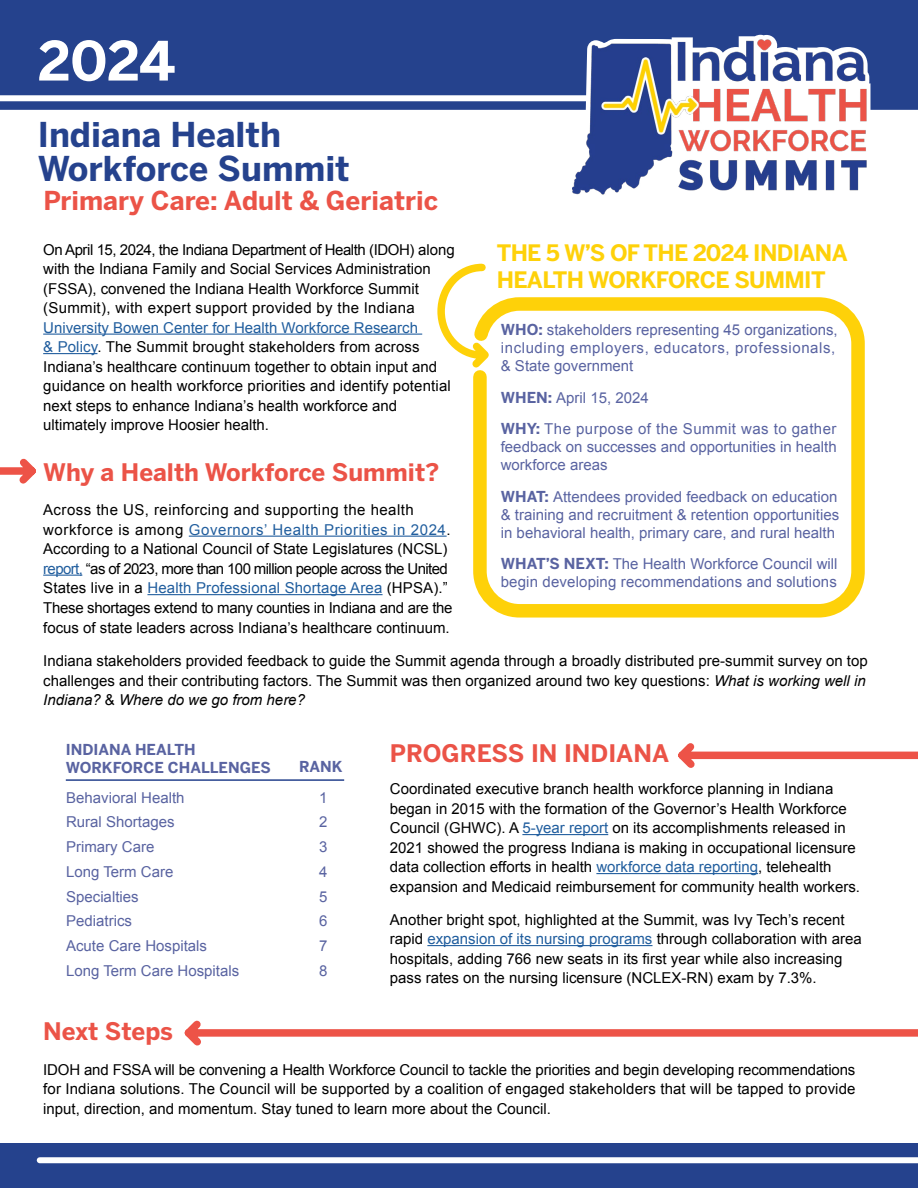
<style>
.page{position:relative;width:918px;height:1188px;background:#fff}
.page>*{position:absolute;margin:0;border:0;box-sizing:border-box;transform-origin:0 0}
.t1{font:700 53.7px "Benton Sans";color:#fff}
.t2{font:700 33.9px/33.9px "Benton Sans";color:#25428d}
.t3{font:700 25.95px "Benton Sans";color:#eb5347}
.t4{font:700 24px "Benton Sans";color:#eb5347}
.t5{font:700 22.5px/27px "Benton Sans";letter-spacing:-.03em;color:#fed109}
.t6{font:15px/19.5px "Arial";color:#000}
.t7{font:15px/24.8px "Arial";color:#5963a1}
.t8{font:15px/31.5px "Arial";letter-spacing:.03em;color:#5963a1}
.t9{font:700 15px/18px "Benton Sans";color:#5963a1}
.s1{color:#215e9e}
.s2{font-family:"Benton Sans";font-weight:700}
.s3{font-style:italic}
</style>
<div class="page">
<hr style="left:43px;top:334px;width:379px;height:1px;background:#215e9e">
<hr style="left:43px;top:353px;width:54px;height:1px;background:#215e9e">
<hr style="left:189px;top:536px;width:258px;height:1px;background:#215e9e">
<hr style="left:43px;top:575px;width:39px;height:1px;background:#215e9e">
<hr style="left:147px;top:594px;width:236px;height:1px;background:#215e9e">
<hr style="left:522px;top:834px;width:86px;height:1px;background:#215e9e">
<hr style="left:596px;top:873px;width:162px;height:1px;background:#215e9e">
<hr style="left:427px;top:945px;width:226px;height:1px;background:#215e9e">
<img style="left:573px;top:110px;width:294px;height:85px">
<svg style="left:0;top:0;width:918px;height:110px;fill:#25428d"></svg>
<div style="left:0;top:95px;width:589px;height:6px;background:#fff"></div>
<svg style="left:473px;top:297px;width:392px;height:321px"></svg>
<svg style="left:437px;top:263px;width:59px;height:111px"></svg>
<svg style="left:0;top:458px;width:36px;height:26px"></svg>
<svg style="left:184px;top:1020px;width:734px;height:26px"></svg>
<svg style="left:678px;top:743px;width:240px;height:25px"></svg>
<hr style="left:66px;top:779px;width:278px;height:2px;background:#25428d">
<div style="left:0;top:1143px;width:918px;height:45px;background:#25428d"></div>
<div style="left:40px;top:1157px;width:878px;height:6px;background:#fff"></div>
<h1 class="t1" style="left:38px;top:27px;width:139px">2024</h1>
<h2 class="t2" style="left:38px;top:118px;width:314px">Indiana Health<br>Workforce Summit</h2>
<h3 class="t3" style="left:44px;top:184px;width:396px">Primary Care: Adult &amp; Geriatric</h3>
<p class="t6" style="left:43px;top:240px;width:413px">On April 15, 2024, the Indiana Department of Health (IDOH) along with the Indiana Family and Social Services Administration (FSSA), convened the Indiana Health Workforce Summit (Summit), with expert support provided by the Indiana</p>
<p class="t6" style="left:43px;top:318px;width:409px"><span class="s1">University Bowen Center for Health Workforce Research<br>&amp; Policy</span>. The Summit brought stakeholders from across Indiana’s healthcare continuum together to obtain input and guidance on health workforce priorities and identify potential next steps to enhance Indiana’s health workforce and ultimately improve Hoosier health.</p>
<h3 class="t4" style="left:43px;top:457px;width:398px">Why a Health Workforce Summit?</h3>
<p class="t6" style="left:43px;top:500px;width:411px">Across the US, reinforcing and supporting the health workforce is among <span class="s1">Governors’ Health Priorities in 2024</span>.<br>According to a National Council of State Legislatures (NCSL) <span class="s1">report,</span> “as of 2023, more than 100 million people across the United States live in a <span class="s1">Health Professional Shortage Area</span> (HPSA).” These shortages extend to many counties in Indiana and are the</p>
<h3 class="t5" style="left:497px;top:240px;width:352px">THE 5 W’S OF THE 2024 INDIANA<br>HEALTH WORKFORCE SUMMIT</h3>
<p class="t7" style="left:501px;top:321px;width:339px;line-height:18px"><span class="s2">WHO:</span> stakeholders representing 45 organizations, including employers, educators, professionals, &amp; State government</p>
<p class="t8" style="left:501px;top:382px;width:337px"><span class="s2">WHEN:</span> April 15, 2024<br><span class="s2">WHY:</span> The purpose of the Summit was to gather</p>
<p class="t7" style="left:501px;top:438px;width:338px;line-height:18px">feedback on successes and opportunities in health workforce areas</p>
<p class="t7" style="left:501px;top:488px;width:340px;line-height:18px"><span class="s2">WHAT:</span> Attendees provided feedback on education &amp; training and recruitment &amp; retention opportunities in behavioral health, primary care, and rural health</p>
<p class="t7" style="left:501px;top:555px;width:338px;line-height:18px"><span class="s2">WHAT’S NEXT:</span> The Health Workforce Council will begin developing recommendations and solutions</p>
<p class="t6" style="left:43px;top:619px;width:408px">focus of state leaders across Indiana’s healthcare continuum.</p>
<p class="t6" style="left:43px;top:652px;width:826px">Indiana stakeholders provided feedback to guide the Summit agenda through a broadly distributed pre-summit survey on top challenges and their contributing factors. The Summit was then organized around two key questions: <span class="s3">What is working well in<br>Indiana?</span> &amp; <span class="s3">Where do we go from here?</span></p>
<p class="t9" style="left:66px;top:741px;width:207px">INDIANA HEALTH<br>WORKFORCE CHALLENGES</p>
<p class="t9" style="left:299px;top:758px;width:45px">RANK</p>
<p class="t7" style="left:66px;top:785px;width:175px">Behavioral Health<br>Rural Shortages<br>Primary Care<br>Long Term Care<br>Specialties<br>Pediatrics<br>Acute Care Hospitals<br>Long Term Care Hospitals</p>
<p class="t7" style="left:319px;top:785px;width:10px;text-align:justify">1<br>2<br>3<br>4<br>5<br>6<br>7<br>8</p>
<h3 class="t4" style="left:43px;top:1016px;width:131px">Next Steps</h3>
<h3 class="t4" style="left:390px;top:738px;width:281px">PROGRESS IN INDIANA</h3>
<p class="t6" style="left:390px;top:779px;width:472px">Coordinated executive branch health workforce planning in Indiana began in 2015 with the formation of the Governor’s Health Workforce Council (GHWC). A <span class="s1">5-year report</span> on its accomplishments released in 2021 showed the progress Indiana is making in occupational licensure data collection efforts in health <span class="s1">workforce data reporting</span>, telehealth expansion and Medicaid reimbursement for community health workers.</p>
<p class="t6" style="left:390px;top:910px;width:473px">Another bright spot, highlighted at the Summit, was Ivy Tech’s recent rapid <span class="s1">expansion of its nursing programs</span> through collaboration with area hospitals, adding 766 new seats in its first year while also increasing pass rates on the nursing licensure (NCLEX-RN) exam by 7.3%.</p>
<p class="t6" style="left:43px;top:1060px;width:814px;text-align:justify">IDOH and FSSA will be convening a Health Workforce Council to tackle the priorities and begin developing recommendations for Indiana solutions. The Council will be supported by a coalition of engaged stakeholders that will be tapped to provide input, direction, and momentum. Stay tuned to learn more about the Council.</p>
</div>
